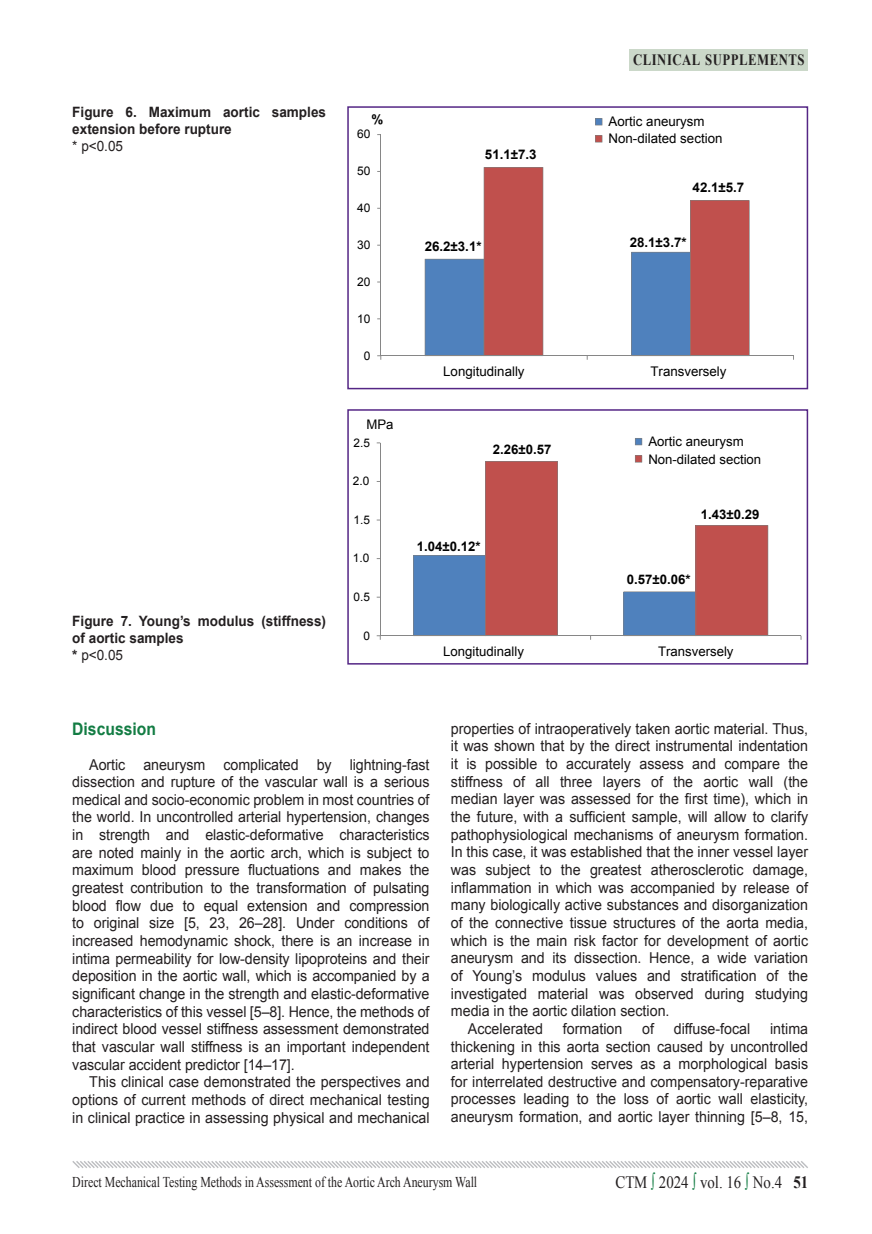
<style>
.page{position:relative;width:872px;height:1234px;background:#fff}
.page>*{position:absolute;margin:0;border:0;box-sizing:border-box;transform-origin:0 0}
.t1{font:17.4px "Times New Roman";color:#231f20;scale:.86 1}
.t2{font:700 17.4px "Arial";color:#127c43;scale:.9 1}
.t3{font:700 15.75px "Times New Roman";letter-spacing:.04em;color:#231f20;scale:.81 1}
.t4{font:15px/17.7px "Arial";color:#231f20;text-align:justify;scale:.95 1}
.t5{font:15px "Times New Roman";color:#231f20;scale:.79 1}
.t6{font:700 14.25px/17.1px "Arial";color:#231f20;scale:.95 1}
.t7{font:14.25px "Arial";color:#231f20;scale:.95 1}
.t8{font:13.35px/17.1px "Arial";color:#000}
.t9{font:700 13.35px "Arial";color:#000}
.t10{font:13.2px/17.2px "Arial";color:#000}
.t11{font:700 13.2px "Arial";color:#000}
.t12{font:12px "Arial";letter-spacing:-.005em;color:#000}
.t13{font:11.85px "Arial";color:#000}
.s1{font-weight:400}
.s2{color:#127c43}
.s3{font-weight:700}
</style>
<div class="page">
<svg style="left:72px;top:1161px;width:736px;height:7px"></svg>
<div style="left:629px;top:49px;width:179px;height:21px;background:#cbd8c9"></div>
<svg style="left:425px;top:167px;width:118px;height:188px"></svg>
<svg style="left:631px;top:200px;width:118px;height:155px"></svg>
<hr style="left:380px;top:135px;width:1px;height:220px;background:#868686">
<hr style="left:381px;top:355px;width:412px;height:1px;background:#868686">
<svg style="left:595px;top:118px;width:7px;height:7px"></svg>
<svg style="left:595px;top:135px;width:7px;height:7px"></svg>
<div style="left:347px;top:106px;width:461px;height:283px;border:2px solid #542685"></div>
<svg style="left:413px;top:461px;width:145px;height:174px"></svg>
<svg style="left:623px;top:525px;width:145px;height:110px"></svg>
<hr style="left:380px;top:443px;width:1px;height:192px;background:#868686">
<hr style="left:380px;top:635px;width:421px;height:1px;background:#868686">
<svg style="left:635px;top:438px;width:7px;height:7px"></svg>
<svg style="left:635px;top:455px;width:7px;height:7px"></svg>
<div style="left:347px;top:409px;width:461px;height:255px;border:2px solid #542685"></div>
<p class="t6" style="left:72px;top:104px;width:269px">Figure 6. Maximum aortic samples extension before rupture</p>
<p class="t7" style="left:72px;top:136px;width:55px">* p&lt;0.05</p>
<p class="t6" style="left:72px;top:612px;width:269px">Figure 7. Young’s modulus (stiffness) of aortic samples<br>* <span class="s1">p&lt;0.05</span></p>
<p class="t3" style="left:633px;top:48px;width:213px">CLINICAL SUPPLEMENTS</p>
<p class="t9" style="left:371px;top:110px;width:13px">%</p>
<p class="t8" style="left:608px;top:113px;width:115px">Aortic aneurysm<br>Non-dilated section</p>
<p class="t12" style="left:357px;top:126px;width:15px">60</p>
<p class="t12" style="left:357px;top:163px;width:15px">50</p>
<p class="t12" style="left:357px;top:200px;width:15px">40</p>
<p class="t12" style="left:357px;top:237px;width:15px">30</p>
<p class="t12" style="left:357px;top:274px;width:15px">20</p>
<p class="t12" style="left:357px;top:310px;width:15px">10</p>
<p class="t12" style="left:364px;top:347px;width:8px">0</p>
<p class="t10" style="left:366px;top:416px;width:29px">MPa</p>
<p class="t13" style="left:353px;top:434px;width:18px">2.5</p>
<p class="t13" style="left:353px;top:473px;width:18px">2.0</p>
<p class="t13" style="left:353px;top:512px;width:18px">1.5</p>
<p class="t13" style="left:353px;top:550px;width:18px">1.0</p>
<p class="t13" style="left:353px;top:589px;width:18px">0.5</p>
<p class="t13" style="left:363px;top:627px;width:8px">0</p>
<p class="t9" style="left:485px;top:145px;width:53px">51.1±7.3</p>
<p class="t9" style="left:692px;top:178px;width:53px">42.1±5.7</p>
<p class="t9" style="left:425px;top:237px;width:58px">26.2±3.1*</p>
<p class="t9" style="left:630px;top:233px;width:58px">28.1±3.7*</p>
<p class="t8" style="left:443px;top:363px;width:83px">Longitudinally</p>
<p class="t8" style="left:650px;top:363px;width:78px">Transversely</p>
<p class="t11" style="left:493px;top:440px;width:60px">2.26±0.57</p>
<p class="t11" style="left:417px;top:537px;width:65px">1.04±0.12*</p>
<p class="t10" style="left:648px;top:433px;width:114px">Aortic aneurysm<br>Non-dilated section</p>
<p class="t11" style="left:701px;top:505px;width:60px">1.43±0.29</p>
<p class="t11" style="left:627px;top:570px;width:65px">0.57±0.06*</p>
<p class="t10" style="left:443px;top:642px;width:82px">Longitudinally</p>
<p class="t10" style="left:658px;top:642px;width:77px">Transversely</p>
<p class="t2" style="left:72px;top:716px;width:94px">Discussion</p>
<p class="t4" style="left:72px;top:755px;width:377px;text-indent:17px">Aortic aneurysm complicated by lightning-fast dissection and rupture of the vascular wall is a serious medical and socio-economic problem in most countries of the world. In uncontrolled arterial hypertension, changes in strength and elastic-deformative characteristics are noted mainly in the aortic arch, which is subject to maximum blood pressure fluctuations and makes the greatest contribution to the transformation of pulsating blood flow due to equal extension and compression to original size [5, 23, 26–28]. Under conditions of increased hemodynamic shock, there is an increase in intima permeability for low-density lipoproteins and their deposition in the aortic wall, which is accompanied by a significant change in the strength and elastic-deformative characteristics of this vessel [5–8]. Hence, the methods of indirect blood vessel stiffness assessment demonstrated that vascular wall stiffness is an important independent vascular accident predictor [14–17].</p>
<p class="t4" style="left:72px;top:1072px;width:377px;text-indent:17px">This clinical case demonstrated the perspectives and options of current methods of direct mechanical testing in clinical practice in assessing physical and mechanical</p>
<p class="t4" style="left:451px;top:719px;width:377px">properties of intraoperatively taken aortic material. Thus,</p>
<p class="t4" style="left:451px;top:737px;width:377px">it was shown that by the direct instrumental indentation</p>
<p class="t4" style="left:451px;top:754px;width:377px">it is possible to accurately assess and compare the</p>
<p class="t4" style="left:451px;top:772px;width:377px">stiffness of all three layers of the aortic wall (the</p>
<p class="t4" style="left:451px;top:790px;width:377px">median layer was assessed for the first time), which in</p>
<p class="t4" style="left:451px;top:807px;width:377px">the future, with a sufficient sample, will allow to clarify</p>
<p class="t4" style="left:451px;top:825px;width:377px">pathophysiological mechanisms of aneurysm formation.</p>
<p class="t4" style="left:451px;top:842px;width:377px">In this case, it was established that the inner vessel layer</p>
<p class="t4" style="left:451px;top:860px;width:377px">was subject to the greatest atherosclerotic damage,</p>
<p class="t4" style="left:451px;top:878px;width:377px">inflammation in which was accompanied by release of</p>
<p class="t4" style="left:451px;top:895px;width:377px">many biologically active substances and disorganization</p>
<p class="t4" style="left:451px;top:913px;width:377px">of the connective tissue structures of the aorta media,</p>
<p class="t4" style="left:451px;top:931px;width:377px">which is the main risk factor for development of aortic</p>
<p class="t4" style="left:451px;top:948px;width:377px">aneurysm and its dissection. Hence, a wide variation</p>
<p class="t4" style="left:451px;top:966px;width:377px">of Young’s modulus values and stratification of the</p>
<p class="t4" style="left:451px;top:984px;width:377px">investigated material was observed during studying</p>
<p class="t4" style="left:451px;top:1001px;width:232px">media in the aortic dilation section.</p>
<p class="t4" style="left:468px;top:1019px;width:81px">Accelerated</p>
<p class="t4" style="left:563px;top:1019px;width:64px">formation</p>
<p class="t4" style="left:642px;top:1019px;width:14px">of</p>
<p class="t4" style="left:674px;top:1019px;width:82px">diffuse-focal</p>
<p class="t4" style="left:451px;top:1019px;width:377px;text-indent:319px">intima thickening in this aorta section caused by uncontrolled arterial hypertension serves as a morphological basis for interrelated destructive and compensatory-reparative processes leading to the loss of aortic wall elasticity, aneurysm formation, and aortic layer thinning [5–8, 15,</p>
<p class="t5" style="left:72px;top:1171px;width:514px">Direct Mechanical Testing Methods in Assessment of the Aortic Arch Aneurysm Wall</p>
<p class="t1" style="left:615px;top:1170px;width:226px">СТМ <span class="s2">∫</span> 2024 <span class="s2">∫</span> vol. 16 <span class="s2">∫</span> No.4 <span class="s3">51</span></p>
</div>
